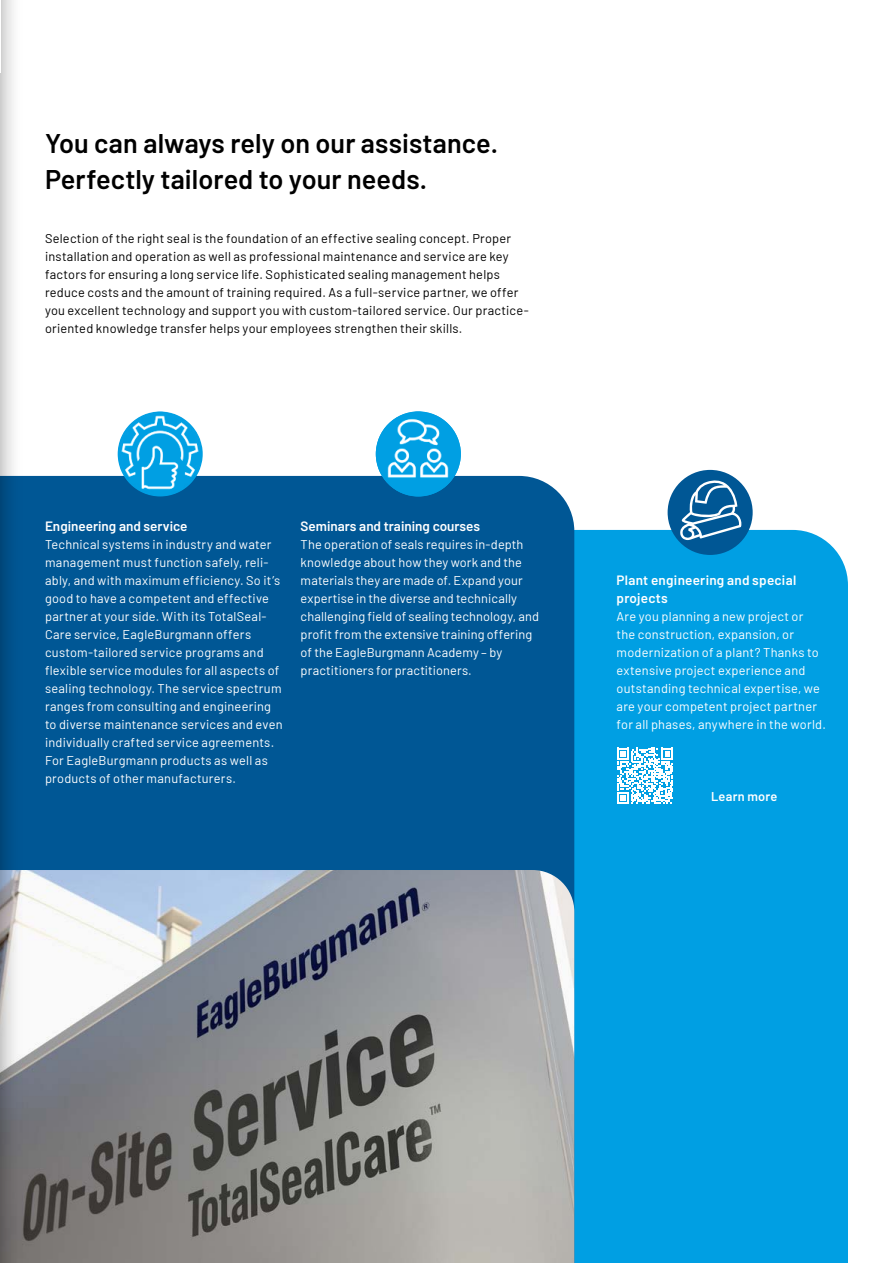
<style>
.page{position:relative;width:893px;height:1263px;background:#fff}
.page>*{position:absolute;margin:0;border:0;box-sizing:border-box;transform-origin:0 0}
.t1{font:600 27px/36px "Barlow";letter-spacing:.005em;color:#000}
.t2{font:600 13.5px "Barlow";color:#fff}
.t3{font:600 13.5px/18px "Barlow";letter-spacing:.02em;color:#fff}
.t4{font:12.75px/18px "Barlow";letter-spacing:.02em;color:#fff}
.t5{font:12.75px/18px "Barlow";letter-spacing:.02em;color:#000}
.t6{font:600 12.75px "Barlow";letter-spacing:.02em;color:#fff}
</style>
<div class="page">
<div style="left:574px;top:530px;width:274px;height:733px;background:#009fe3"></div>
<div style="left:22px;top:476px;width:552px;height:394px;background:#005795"></div>
<img style="left:22px;top:870px;width:552px;height:393px">
<div style="left:0;top:0;width:22px;height:1263px;background:#000;opacity:.35"></div>
<img style="left:376px;top:411px;width:85px;height:85px;border-radius:43px">
<img style="left:118px;top:411px;width:85px;height:85px;border-radius:42px">
<svg style="left:617px;top:748px;width:56px;height:56px"></svg>
<div style="left:668px;top:470px;width:85px;height:85px;background:#005795;border-radius:50%"></div>
<svg style="left:680px;top:480px;width:62px;height:60px"></svg>
<h1 class="t1" style="left:45px;top:123px;width:455px">You can always rely on our assistance.<br>Perfectly tailored to your needs.</h1>
<p class="t5" style="left:45px;top:228px;width:485px">Selection of the right seal is the foundation of an effective sealing concept. Proper installation and operation as well as professional maintenance and service are key factors for ensuring a long service life. Sophisticated sealing management helps reduce costs and the amount of training required. As a full-service partner, we offer you excellent technology and support you with custom-tailored service. Our practice&shy;oriented knowledge transfer helps your employees strengthen their skills.</p>
<p class="t2" style="left:45px;top:516px;width:144px">Engineering and service</p>
<p class="t4" style="left:45px;top:534px;width:239px">Technical systems in industry and water management must function safely, reli&shy;ably, and with maximum efficiency. So it’s good to have a competent and effective partner at your side. With its TotalSeal-Care service, EagleBurgmann offers custom-tailored service programs and flexible service modules for all aspects of sealing technology. The service spectrum ranges from consulting and engineering to diverse maintenance services and even individually crafted service agreements.<br>For EagleBurgmann products as well as products of other manufacturers.</p>
<p class="t2" style="left:301px;top:516px;width:181px">Seminars and training courses</p>
<p class="t4" style="left:301px;top:534px;width:240px">The operation of seals requires in-depth knowledge about how they work and the materials they are made of. Expand your expertise in the diverse and technically challenging field of sealing technology, and profit from the extensive training offering of the EagleBurgmann Academy – by practitioners for practitioners.</p>
<p class="t3" style="left:617px;top:570px;width:181px">Plant engineering and special projects</p>
<p class="t4" style="left:617px;top:606px;width:211px">Are you planning a new project or<br>the construction, expansion, or modernization of a plant? Thanks to extensive project experience and outstanding technical expertise, we are your competent project partner for all phases, anywhere in the world.</p>
<p class="t6" style="left:711px;top:787px;width:68px">Learn more</p>
</div>
